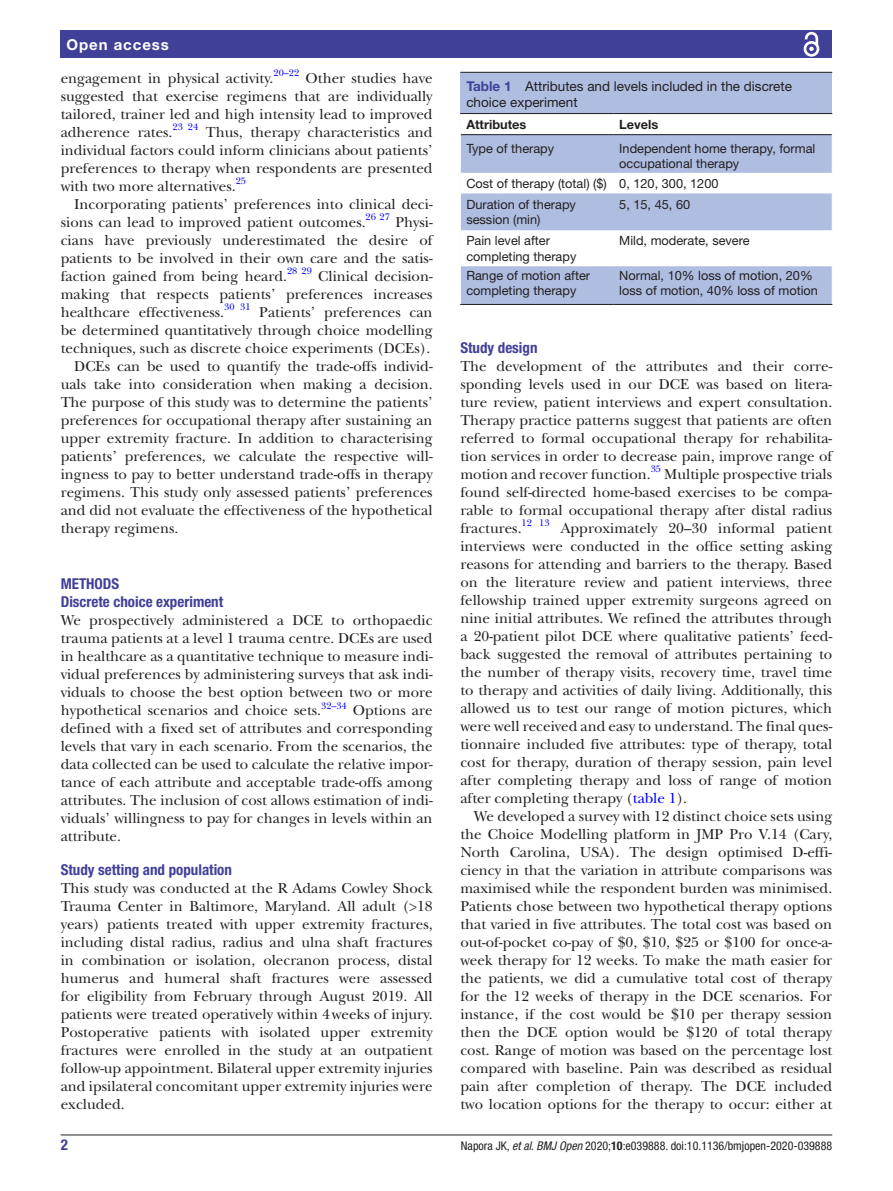
<style>
.page{position:relative;width:893px;height:1191px;background:#fff}
.page>*{position:absolute;margin:0;border:0;box-sizing:border-box;transform-origin:0 0}
.t1{font:15px/18px "New Baskerville";color:#231f20;text-align:justify}
.t2{font:700 condensed 15px/18px "Helvetica Neue LT Std";color:#414099}
.t3{font:700 15px "Helvetica Neue LT Std";letter-spacing:.065em;color:#fff}
.t4{font:13.5px/16.5px "Helvetica Neue LT Std";color:#231f20}
.t5{font:12.75px/15.3px "Helvetica Neue LT Std";color:#231f20}
.t6{font:700 12.75px "Helvetica Neue LT Std";color:#231f20}
.t7{font:condensed 12px "Helvetica Neue LT Std";color:#231f20}
.t8{font:9.9px "New Baskerville";color:#00f}
.s1{font-weight:700;color:#414099}
.s2{color:#00f}
.s3{font-style:italic}
.s4{font-weight:700}
</style>
<div class="page">
<hr style="left:61px;top:1134px;width:771px;height:1px;background:#231f20">
<div style="left:61px;top:31px;width:771px;height:27px;background:#414099"></div>
<svg style="left:803px;top:31px;width:17px;height:26px"></svg>
<div style="left:460px;top:73px;width:372px;height:232px;background:#afbde1"></div>
<hr style="left:460px;top:72px;width:372px;height:1px;background:#231f20">
<div style="left:461px;top:114px;width:371px;height:20px;background:#fff"></div>
<svg style="left:461px;top:135px;width:371px;height:169px"></svg>
<hr style="left:460px;top:113px;width:153px;height:1px;background:#231f20">
<hr style="left:460px;top:134px;width:153px;height:1px;background:#231f20">
<hr style="left:613px;top:113px;width:219px;height:1px;background:#231f20">
<hr style="left:613px;top:134px;width:219px;height:1px;background:#231f20">
<hr style="left:460px;top:304px;width:153px;height:1px;background:#231f20">
<hr style="left:613px;top:304px;width:219px;height:1px;background:#231f20">
<svg style="left:460px;top:114px;width:1px;height:21px"></svg>
<hr style="left:460px;top:135px;width:1px;height:38px;background:#fff">
<svg style="left:460px;top:173px;width:1px;height:21px"></svg>
<hr style="left:460px;top:194px;width:1px;height:36px;background:#fff">
<hr style="left:460px;top:230px;width:1px;height:36px;background:#fff">
<hr style="left:460px;top:266px;width:1px;height:38px;background:#fff">
<p class="t3" style="left:66px;top:35px;width:104px">Open access</p>
<p class="t1" style="left:61px;top:69px;width:214px">engagement in physical activity.</p>
<p class="t8" style="left:274px;top:67px;width:27px">20–22</p>
<p class="t1" style="left:61px;top:69px;width:373px;text-indent:245px">Other studies have suggested that exercise regimens that are individually tailored, trainer led and high intensity lead to improved adherence rates.</p>
<p class="t8" style="left:173px;top:121px;width:27px">23 24</p>
<p class="t1" style="left:61px;top:123px;width:373px;text-indent:145px">Thus, therapy characteristics and individual factors could inform clinicians about patients’ preferences to therapy when respondents are presented with two more alternatives.</p>
<p class="t8" style="left:236px;top:175px;width:12px">25</p>
<p class="t1" style="left:61px;top:195px;width:373px;text-indent:14px">Incorporating patients’ preferences into clinical deci&shy;sions can lead to improved patient outcomes.</p>
<p class="t8" style="left:366px;top:211px;width:26px">26 27</p>
<p class="t1" style="left:61px;top:213px;width:373px;text-indent:335px">Physi&shy;cians have previously underestimated the desire of patients to be involved in their own care and the satis&shy;faction gained from being heard.</p>
<p class="t8" style="left:287px;top:265px;width:26px">28 29</p>
<p class="t1" style="left:61px;top:267px;width:373px;text-indent:258px">Clinical decision&shy;making that respects patients’ preferences increases healthcare effectiveness.</p>
<p class="t8" style="left:224px;top:301px;width:28px">30 31</p>
<p class="t1" style="left:259px;top:303px;width:175px">Patients’ preferences can</p>
<p class="t1" style="left:61px;top:321px;width:373px">be determined quantitatively through choice modelling</p>
<p class="t1" style="left:61px;top:339px;width:371px">techniques, such as discrete choice experiments (DCEs).</p>
<p class="t1" style="left:74px;top:357px;width:360px">DCEs can be used to quantify the trade-offs individ-</p>
<p class="t1" style="left:61px;top:375px;width:373px">uals take into consideration when making a decision.</p>
<p class="t1" style="left:61px;top:393px;width:373px">The purpose of this study was to determine the patients’</p>
<p class="t1" style="left:61px;top:411px;width:373px">preferences for occupational therapy after sustaining an</p>
<p class="t1" style="left:61px;top:429px;width:373px">upper extremity fracture. In addition to characterising</p>
<p class="t1" style="left:61px;top:447px;width:373px">patients’ preferences, we calculate the respective will-</p>
<p class="t1" style="left:61px;top:465px;width:373px">ingness to pay to better understand trade-offs in therapy</p>
<p class="t1" style="left:61px;top:483px;width:373px">regimens. This study only assessed patients’ preferences</p>
<p class="t1" style="left:61px;top:501px;width:373px">and did not evaluate the effectiveness of the hypothetical</p>
<p class="t1" style="left:61px;top:519px;width:119px">therapy regimens.</p>
<p class="t2" style="left:61px;top:575px;width:164px">METHODS<br>Discrete choice experiment</p>
<p class="t1" style="left:61px;top:611px;width:373px">We prospectively administered a DCE to orthopaedic trauma patients at a level 1 trauma centre. DCEs are used in healthcare as a quantitative technique to measure indi&shy;vidual preferences by administering surveys that ask indi&shy;viduals to choose the best option between two or more hypothetical scenarios and choice sets.<sup>32–34</sup> Options are defined with a fixed set of attributes and corresponding levels that vary in each scenario. From the scenarios, the data collected can be used to calculate the relative impor&shy;tance of each attribute and acceptable trade-offs among attributes. The inclusion of cost allows estimation of indi&shy;viduals’ willingness to pay for changes in levels within an attribute.</p>
<p class="t2" style="left:61px;top:860px;width:173px">Study setting and population</p>
<p class="t1" style="left:61px;top:879px;width:373px">This study was conducted at the R Adams Cowley Shock Trauma Center in Baltimore, Maryland. All adult (&gt;18 years) patients treated with upper extremity fractures, including distal radius, radius and ulna shaft fractures in combination or isolation, olecranon process, distal humerus and humeral shaft fractures were assessed for eligibility from February through August 2019. All patients were treated operatively within 4weeks of injury.<br>Postoperative patients with isolated upper extremity fractures were enrolled in the study at an outpatient follow-up appointment. Bilateral upper extremity injuries and ipsilateral concomitant upper extremity injuries were excluded.</p>
<p class="t4" style="left:466px;top:77px;width:327px"><span class="s1">Table 1</span> Attributes and levels included in the discrete choice experiment</p>
<p class="t6" style="left:466px;top:116px;width:61px">Attributes</p>
<p class="t6" style="left:619px;top:116px;width:40px">Levels</p>
<p class="t5" style="left:466px;top:140px;width:89px">Type of therapy</p>
<p class="t5" style="left:619px;top:140px;width:198px">Independent home therapy, formal occupational therapy</p>
<p class="t5" style="left:466px;top:172px;width:254px;line-height:21.1px">Cost of therapy (total) ($) 0, 120, 300, 1200<br>Duration of therapy</p>
<p class="t5" style="left:466px;top:212px;width:76px">session (min)</p>
<p class="t5" style="left:619px;top:196px;width:72px">5, 15, 45, 60</p>
<p class="t5" style="left:466px;top:233px;width:112px">Pain level after completing therapy</p>
<p class="t5" style="left:619px;top:233px;width:132px">Mild, moderate, severe</p>
<p class="t5" style="left:466px;top:268px;width:125px">Range of motion after completing therapy</p>
<p class="t5" style="left:619px;top:268px;width:200px">Normal, 10% loss of motion, 20% loss of motion, 40% loss of motion</p>
<p class="t2" style="left:460px;top:338px;width:79px">Study design</p>
<p class="t1" style="left:460px;top:357px;width:373px">The development of the attributes and their corre&shy;sponding levels used in our DCE was based on litera&shy;ture review, patient interviews and expert consultation.<br>Therapy practice patterns suggest that patients are often referred to formal occupational therapy for rehabilita&shy;tion services in order to decrease pain, improve range of motion and recover function.</p>
<p class="t8" style="left:651px;top:463px;width:12px">35</p>
<p class="t1" style="left:460px;top:465px;width:373px;text-indent:204px">Multiple prospective trials found self-directed home-based exercises to be compa&shy;rable to formal occupational therapy after distal radius fractures.</p>
<p class="t8" style="left:522px;top:517px;width:30px">12 13</p>
<p class="t1" style="left:460px;top:519px;width:373px;text-indent:100px">Approximately 20–30 informal patient interviews were conducted in the office setting asking reasons for attending and barriers to the therapy. Based on the literature review and patient interviews, three fellowship trained upper extremity surgeons agreed on nine initial attributes. We refined the attributes through a 20-patient pilot DCE where qualitative patients’ feed&shy;back suggested the removal of attributes pertaining to the number of therapy visits, recovery time, travel time to therapy and activities of daily living. Additionally, this allowed us to test our range of motion pictures, which were well received and easy to understand. The final ques&shy;tionnaire included five attributes: type of therapy, total cost for therapy, duration of therapy session, pain level after completing therapy and loss of range of motion after completing therapy (<span class="s2">table 1</span>).</p>
<p class="t1" style="left:460px;top:807px;width:373px;text-indent:14px">We developed a survey with 12 distinct choice sets using the Choice Modelling platform in JMP Pro V.14 (Cary, North Carolina, USA). The design optimised D-effi&shy;ciency in that the variation in attribute comparisons was maximised while the respondent burden was minimised.<br>Patients chose between two hypothetical therapy options that varied in five attributes. The total cost was based on out-of-pocket co-pay of $0, $10, $25 or $100 for once-a&shy;week therapy for 12 weeks. To make the math easier for the patients, we did a cumulative total cost of therapy for the 12 weeks of therapy in the DCE scenarios. For instance, if the cost would be $10 per therapy session then the DCE option would be $120 of total therapy cost. Range of motion was based on the percentage lost compared with baseline. Pain was described as residual pain after completion of therapy. The DCE included two location options for the therapy to occur: either at</p>
<p class="t2" style="left:61px;top:1135px;width:9px">2</p>
<p class="t7" style="left:461px;top:1138px;width:373px">Napora JK, <span class="s3">et al</span>. <span class="s3">BMJ Open</span> 2020;<span class="s4">10</span>:e039888. doi:10.1136/bmjopen-2020-039888</p>
</div>
